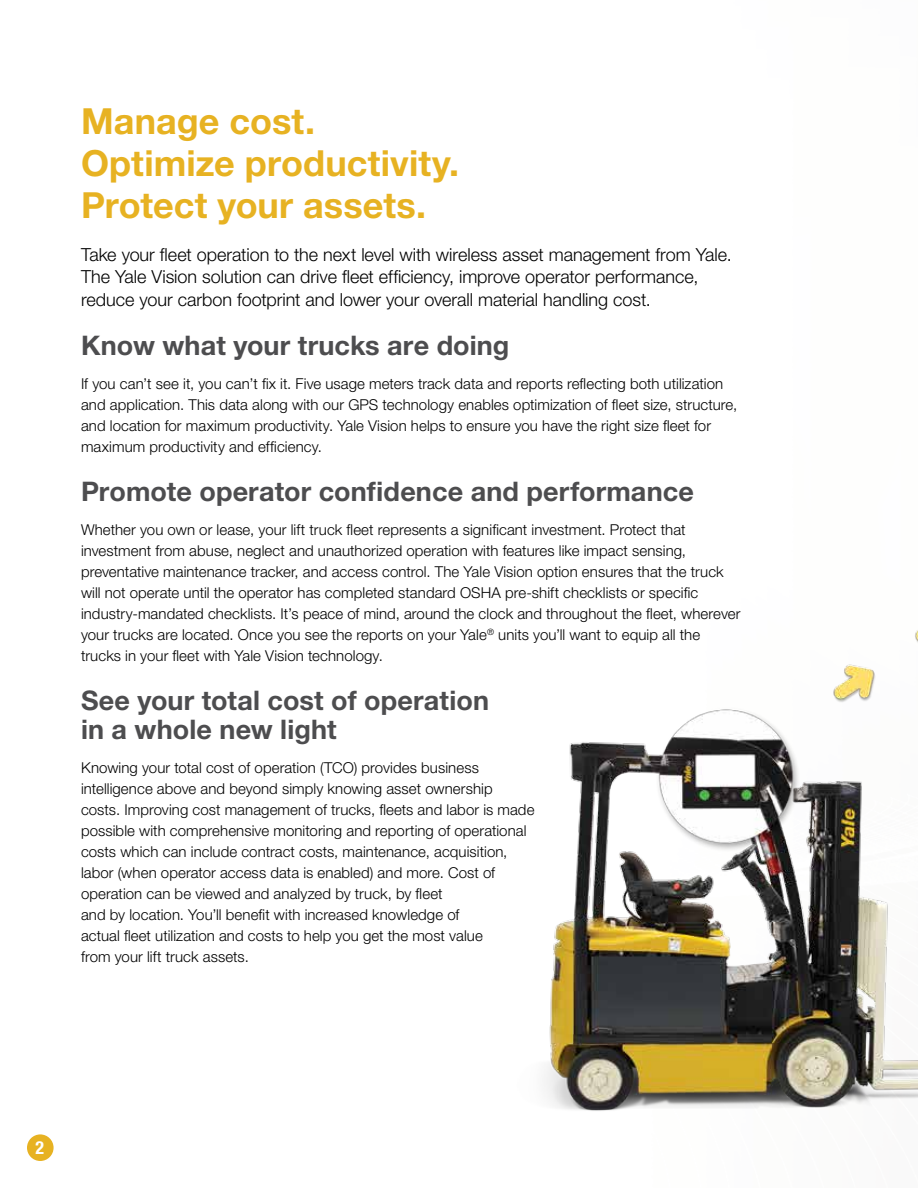
<style>
.page{position:relative;width:918px;height:1188px;background:#fff}
.page>*{position:absolute;margin:0;border:0;box-sizing:border-box;transform-origin:0 0}
.t1{font:700 36px/42px "Helvetica Neue LT Std";letter-spacing:.005em;color:#e7b222}
.t2{font:700 27px/28.5px "Helvetica Neue LT Std";letter-spacing:.005em;color:#4d4d4f}
.t3{font:300 18px/22.5px "Helvetica Neue LT Std";color:#000}
.t4{font:700 condensed 18px "Helvetica Neue LT Std";color:#fff}
.t5{font:300 15px/21px "Helvetica Neue LT Std";letter-spacing:.005em;color:#000}
</style>
<div class="page">
<img style="left:544px;top:630px;width:374px;height:481px">
<div style="left:27px;top:1134px;width:27px;height:27px;background:#e7b222;border-radius:50%"></div>
<h1 class="t1" style="left:81px;top:99px;width:380px">Manage cost.<br>Optimize productivity.<br>Protect your assets.</h1>
<p class="t3" style="left:81px;top:243px;width:652px">Take your fleet operation to the next level with wireless asset management from Yale.<br>The Yale Vision solution can drive fleet efficiency, improve operator performance, reduce your carbon footprint and lower your overall material handling cost.</p>
<h2 class="t2" style="left:81px;top:330px;width:430px">Know what your trucks are doing</h2>
<p class="t5" style="left:81px;top:373px;width:658px">If you can’t see it, you can’t fix it. Five usage meters track data and reports reflecting both utilization and application. This data along with our GPS technology enables optimization of fleet size, structure, and location for maximum productivity. Yale Vision helps to ensure you have the right size fleet for maximum productivity and efficiency.</p>
<h2 class="t2" style="left:81px;top:477px;width:614px">Promote operator confidence and performance</h2>
<p class="t5" style="left:81px;top:519px;width:661px">Whether you own or lease, your lift truck fleet represents a significant investment. Protect that investment from abuse, neglect and unauthorized operation with features like impact sensing, preventative maintenance tracker, and access control. The Yale Vision option ensures that the truck will not operate until the operator has completed standard OSHA pre-shift checklists or specific industry-mandated checklists. It’s peace of mind, around the clock and throughout the fleet, wherever your trucks are located. Once you see the reports on your Yale<sup>®</sup> units you’ll want to equip all the trucks in your fleet with Yale Vision technology.</p>
<h2 class="t2" style="left:81px;top:686px;width:410px">See your total cost of operation in a whole new light</h2>
<p class="t5" style="left:81px;top:757px;width:455px">Knowing your total cost of operation (TCO) provides business intelligence above and beyond simply knowing asset ownership costs. Improving cost management of trucks, fleets and labor is made possible with comprehensive monitoring and reporting of operational costs which can include contract costs, maintenance, acquisition, labor (when operator access data is enabled) and more. Cost of operation can be viewed and analyzed by truck, by fleet<br>and by location. You’ll benefit with increased knowledge of<br>actual fleet utilization and costs to help you get the most value<br>from your lift truck assets.</p>
<p class="t4" style="left:35px;top:1137px;width:10px">2</p>
</div>
